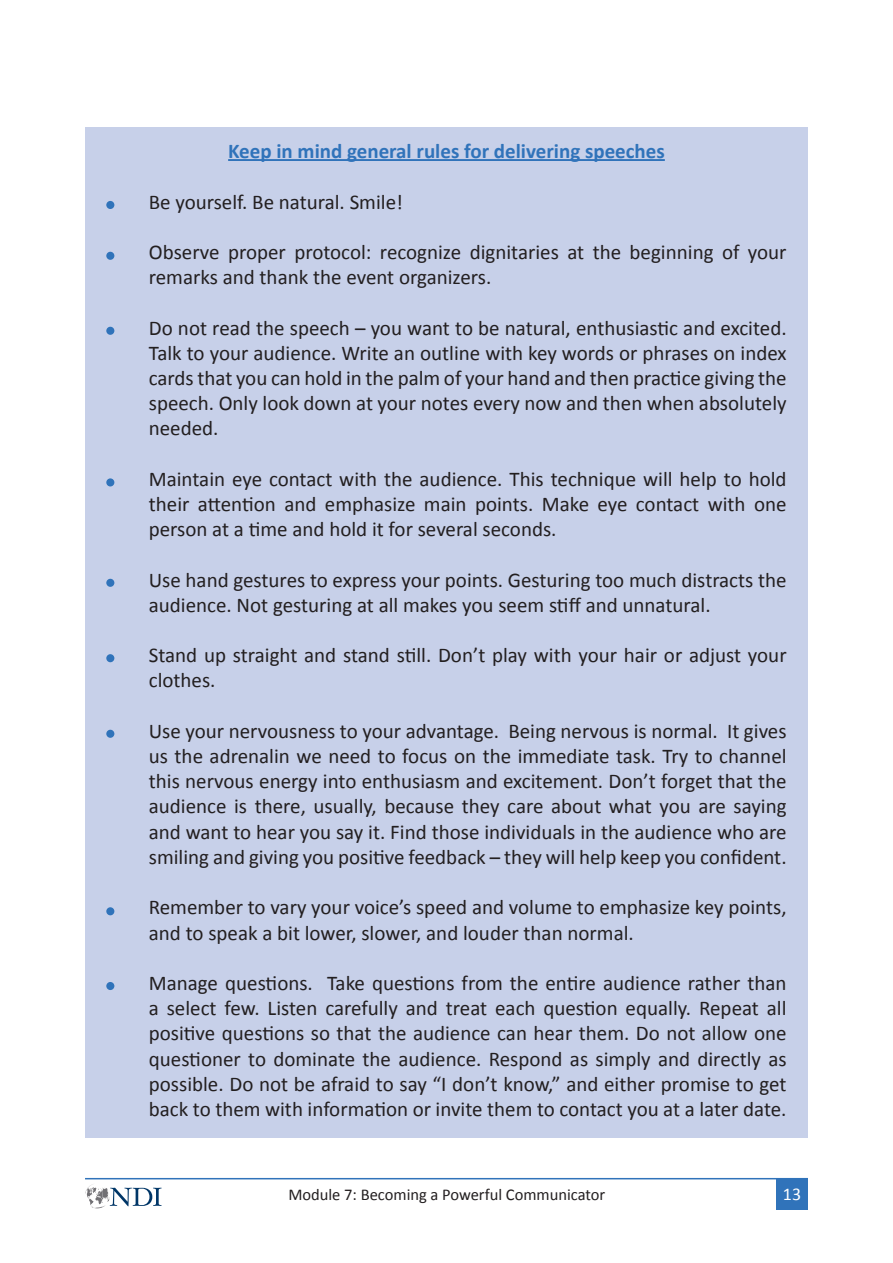
<style>
.page{position:relative;width:893px;height:1263px;background:#fff}
.page>*{position:absolute;margin:0;border:0;box-sizing:border-box;transform-origin:0 0}
.t1{font:21px/25.2px "Calibri";color:#231f20}
.t2{font:700 21px "Calibri";color:#3073ba}
.t3{font:18px "Calibri";color:#fff}
.t4{font:16.5px "Calibri";color:#231f20}
</style>
<div class="page">
<div style="left:85px;top:128px;width:723px;height:1010px;background:#c7d0e9"></div>
<div style="left:776px;top:1178px;width:32px;height:32px;background:#3073ba"></div>
<hr style="left:85px;top:1178px;width:723px;height:1px;background:#3073ba">
<svg style="left:85px;top:1184px;width:77px;height:24px"></svg>
<hr style="left:228px;top:159px;width:437px;height:2px;background:#3073ba">
<div style="left:106px;top:201px;width:8px;height:8px;background:#3073ba;border-radius:50%"></div>
<div style="left:106px;top:252px;width:8px;height:8px;background:#3073ba;border-radius:50%"></div>
<div style="left:106px;top:327px;width:8px;height:8px;background:#3073ba;border-radius:50%"></div>
<div style="left:106px;top:478px;width:8px;height:8px;background:#3073ba;border-radius:50%"></div>
<div style="left:106px;top:579px;width:8px;height:8px;background:#3073ba;border-radius:50%"></div>
<div style="left:106px;top:654px;width:8px;height:8px;background:#3073ba;border-radius:50%"></div>
<div style="left:106px;top:730px;width:8px;height:8px;background:#3073ba;border-radius:50%"></div>
<div style="left:106px;top:907px;width:8px;height:8px;background:#3073ba;border-radius:50%"></div>
<div style="left:106px;top:982px;width:8px;height:8px;background:#3073ba;border-radius:50%"></div>
<p class="t2" style="left:228px;top:138px;width:438px">Keep in mind general rules for delivering speeches</p>
<p class="t1" style="left:149px;top:188px;width:256px">Be yourself. Be natural. Smile!</p>
<p class="t1" style="left:149px;top:238px;width:639px">Observe proper protocol: recognize dignitaries at the beginning of your remarks and thank the event organizers.</p>
<p class="t1" style="left:149px;top:314px;width:639px;text-align:justify">Do not read the speech – you want to be natural, enthusiastic and excited.<br>Talk to your audience. Write an outline with key words or phrases on index cards that you can hold in the palm of your hand and then practice giving the speech. Only look down at your notes every now and then when absolutely needed.</p>
<p class="t1" style="left:149px;top:465px;width:639px;text-align:justify">Maintain eye contact with the audience. This technique will help to hold their attention and emphasize main points. Make eye contact with one person at a time and hold it for several seconds.</p>
<p class="t1" style="left:149px;top:566px;width:639px">Use hand gestures to express your points. Gesturing too much distracts the audience. Not gesturing at all makes you seem stiff and unnatural.</p>
<p class="t1" style="left:149px;top:642px;width:639px">Stand up straight and stand still. Don’t play with your hair or adjust your clothes.</p>
<p class="t1" style="left:149px;top:717px;width:639px;text-align:justify">Use your nervousness to your advantage. Being nervous is normal. It gives us the adrenalin we need to focus on the immediate task. Try to channel this nervous energy into enthusiasm and excitement. Don’t forget that the audience is there, usually, because they care about what you are saying and want to hear you say it. Find those individuals in the audience who are smiling and giving you positive feedback – they will help keep you confident.</p>
<p class="t1" style="left:149px;top:894px;width:639px">Remember to vary your voice’s speed and volume to emphasize key points, and to speak a bit lower, slower, and louder than normal.</p>
<p class="t1" style="left:149px;top:969px;width:639px;text-align:justify">Manage questions. Take questions from the entire audience rather than a select few. Listen carefully and treat each question equally. Repeat all positive questions so that the audience can hear them. Do not allow one questioner to dominate the audience. Respond as simply and directly as possible. Do not be afraid to say “I don’t know,” and either promise to get back to them with information or invite them to contact you at a later date.</p>
<p class="t4" style="left:288px;top:1184px;width:318px">Module 7: Becoming a Powerful Communicator</p>
<p class="t3" style="left:783px;top:1183px;width:20px">13</p>
</div>
